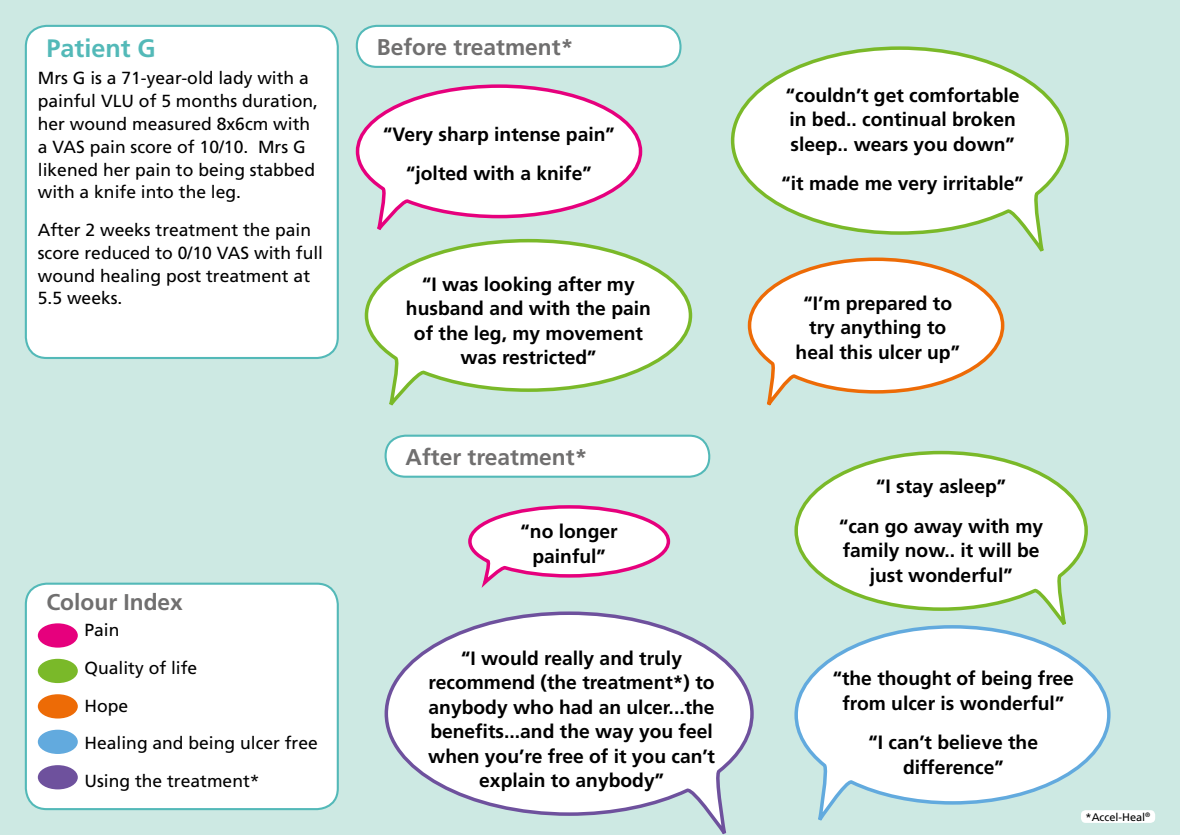
<style>
.page{position:relative;width:1180px;height:835px;background:#fff}
.page>*{position:absolute;margin:0;border:0;box-sizing:border-box;transform-origin:0 0}
.t1{font:700 25.2px "Frutiger LT Std";color:#53b9b8}
.t2{font:700 22.75px "Frutiger LT Std";color:#706f6f}
.t3{font:700 19.25px/24.5px "Frutiger LT Std";color:#000;text-align:center}
.t4{font:17.5px/22.8px "Frutiger LT Std";color:#000}
.t5{font:10.99px "Frutiger LT Std";color:#000}
</style>
<div class="page">
<div style="left:0;top:0;width:1180px;height:834px;background:#cde9e3"></div>
<div style="left:1081px;top:810px;width:74px;height:12px;background:#fff;border-radius:5px"></div>
<div style="left:26px;top:26px;width:312px;height:332px;background:#fff;border-radius:21px"></div>
<div style="left:25px;top:25px;width:314px;height:334px;border:2px solid #53b9b8;border-radius:21px"></div>
<svg style="left:747px;top:257px;width:258px;height:149px"></svg>
<svg style="left:730px;top:46px;width:339px;height:206px"></svg>
<svg style="left:355px;top:84px;width:288px;height:146px"></svg>
<svg style="left:364px;top:238px;width:329px;height:168px"></svg>
<svg style="left:468px;top:505px;width:203px;height:81px"></svg>
<svg style="left:794px;top:450px;width:294px;height:173px"></svg>
<svg style="left:794px;top:623px;width:318px;height:200px"></svg>
<svg style="left:384px;top:611px;width:370px;height:223px"></svg>
<div style="left:357px;top:26px;width:323px;height:41px;background:#fff;border-radius:20px"></div>
<div style="left:356px;top:25px;width:325px;height:43px;border:2px solid #53b9b8;border-radius:20px"></div>
<div style="left:385px;top:435px;width:324px;height:41px;background:#fff;border-radius:20px"></div>
<div style="left:384px;top:434px;width:326px;height:43px;border:2px solid #53b9b8;border-radius:20px"></div>
<div style="left:26px;top:583px;width:312px;height:226px;background:#fff;border-radius:21px"></div>
<div style="left:25px;top:582px;width:314px;height:228px;border:2px solid #53b9b8;border-radius:21px"></div>
<div style="left:38px;top:623px;width:40px;height:24px;background:#e6007d;border-radius:50%"></div>
<div style="left:38px;top:658px;width:40px;height:25px;background:#7ab929;border-radius:50%"></div>
<div style="left:38px;top:694px;width:40px;height:24px;background:#ed6b06;border-radius:50%"></div>
<div style="left:38px;top:729px;width:40px;height:24px;background:#62aade;border-radius:50%"></div>
<div style="left:38px;top:765px;width:40px;height:24px;background:#6e519d;border-radius:50%"></div>
<h1 class="t1" style="left:47px;top:33px;width:111px">Patient G</h1>
<p class="t4" style="left:38px;top:67px;width:282px">Mrs G is a 71-year-old lady with a painful VLU of 5 months duration, her wound measured 8x6cm with a VAS pain score of 10/10. Mrs G likened her pain to being stabbed with a knife into the leg.</p>
<p class="t4" style="left:38px;top:218px;width:287px">After 2 weeks treatment the pain score reduced to 0/10 VAS with full wound healing post treatment at<br>5.5 weeks.</p>
<p class="t2" style="left:46px;top:588px;width:138px">Colour Index</p>
<p class="t4" style="left:84px;top:611px;width:235px;line-height:37.6px">Pain<br>Quality of life<br>Hope<br>Healing and being ulcer free<br>Using the treatment*</p>
<p class="t2" style="left:377px;top:34px;width:198px">Before treatment*</p>
<p class="t3" style="left:383px;top:114px;width:233px;line-height:39.4px">“Very sharp intense pain” “jolted with a knife”</p>
<p class="t3" style="left:406px;top:272px;width:246px">“I was looking after my husband and with the pain of the leg, my movement was restricted”</p>
<p class="t2" style="left:406px;top:443px;width:183px">After treatment*</p>
<p class="t3" style="left:521px;top:519px;width:98px">“no longer painful”</p>
<p class="t3" style="left:428px;top:645px;width:288px">“I would really and truly recommend (the treatment*) to anybody who had an ulcer...the benefits...and the way you feel when you’re free of it you can’t explain to anybody”</p>
<p class="t3" style="left:786px;top:83px;width:235px;text-align:left">“couldn’t get comfortable in bed.. continual broken sleep.. wears you down”</p>
<p class="t3" style="left:781px;top:171px;width:244px">“it made me very irritable”</p>
<p class="t3" style="left:795px;top:290px;width:166px">“I’m prepared to try anything to heal this ulcer up”</p>
<p class="t3" style="left:839px;top:467px;width:205px;line-height:39.4px">“I stay asleep”<br>“can go away with my</p>
<p class="t3" style="left:842px;top:538px;width:198px">family now.. it will be just wonderful”</p>
<p class="t3" style="left:833px;top:666px;width:243px">“the thought of being free from ulcer is wonderful”</p>
<p class="t3" style="left:868px;top:730px;width:171px">“I can’t believe the difference”</p>
<p class="t5" style="left:1085px;top:810px;width:66px">*Accel-Heal<sup>®</sup></p>
</div>
